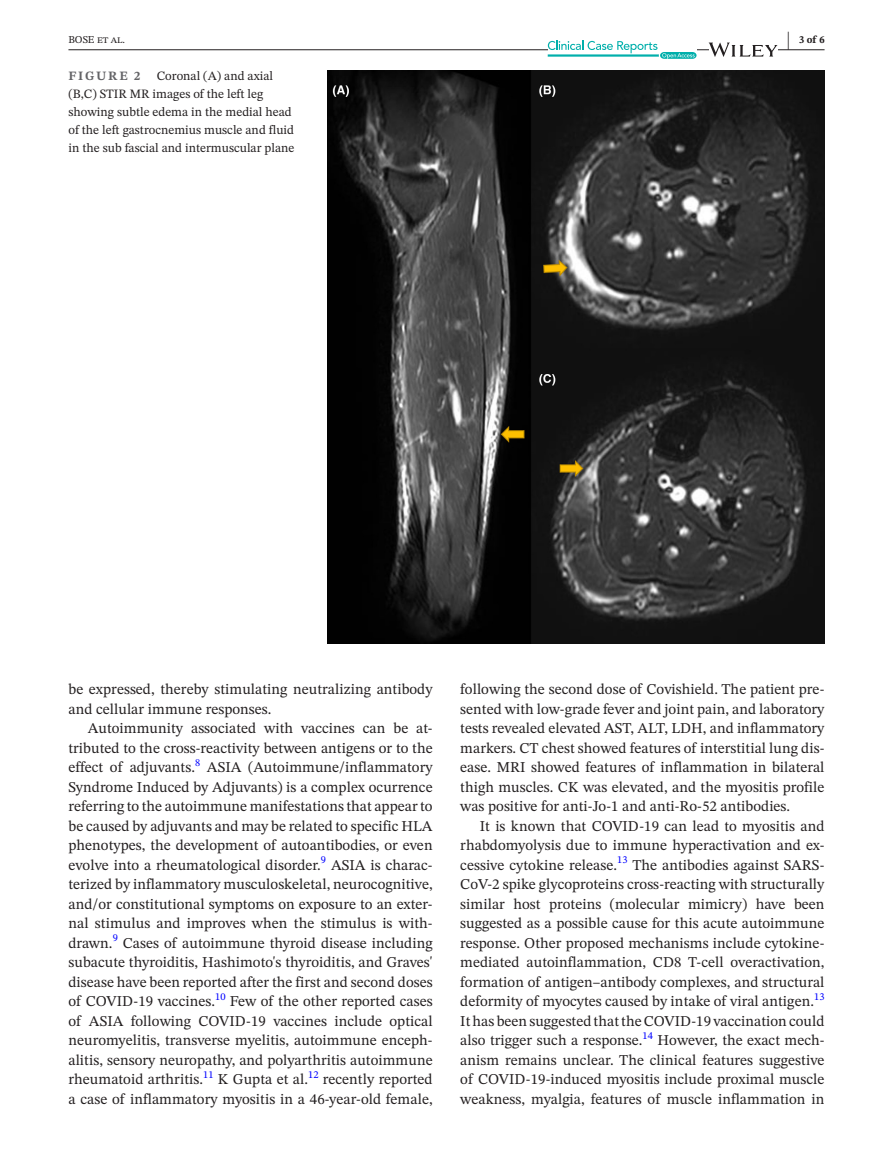
<style>
.page{position:relative;width:893px;height:1174px;background:#fff}
.page>*{position:absolute;margin:0;border:0;box-sizing:border-box;transform-origin:0 0}
.t1{font:700 21px "STIX Two Text";color:#231f20;scale:.42 1}
.t2{font:15px/19.5px "STIX Two Text";letter-spacing:.005em;color:#231f20;text-align:justify}
.t3{font:12.75px/18px "STIX Two Text";color:#231f20}
.t4{font:700 12.75px "STIX Two Text";letter-spacing:.14em;color:#636366}
.t5{font:10.5px "STIX Two Text";letter-spacing:.005em;color:#00f}
.t6{font:10.5px "STIX Two Text";color:#231f20}
.t7{font:700 10.5px "STIX Two Text";color:#231f20}
</style>
<div class="page">
<hr style="left:68px;top:49px;width:756px;height:1px;background:#231f20">
<svg style="left:548px;top:41px;width:148px;height:18px"></svg>
<svg style="left:709px;top:43px;width:68px;height:14px"></svg>
<img style="left:327px;top:70px;width:497px;height:573px">
<h1 class="t1" style="left:787px;top:24px;width:8px">|</h1>
<p class="t6" style="left:68px;top:32px;width:58px">BOSE et al.</p>
<p class="t7" style="left:799px;top:32px;width:27px">3 of 6</p>
<p class="t3" style="left:68px;top:66px;width:227px;text-indent:88px">Coronal (A) and axial (B,C) STIR MR images of the left leg showing subtle edema in the medial head of the left gastrocnemius muscle and fluid in the sub fascial and intermuscular plane</p>
<p class="t4" style="left:68px;top:66px;width:73px">FIGURE 2</p>
<p class="t2" style="left:68px;top:679px;width:366px">be expressed, thereby stimulating neutralizing antibody and cellular immune responses.</p>
<p class="t2" style="left:68px;top:718px;width:366px;text-indent:20px">Autoimmunity associated with vaccines can be at&shy;tributed to the cross-reactivity between antigens or to the effect of adjuvants.</p>
<p class="t5" style="left:195px;top:754px;width:7px">8</p>
<p class="t2" style="left:68px;top:757px;width:366px;text-indent:139px">ASIA (Autoimmune/inflammatory Syndrome Induced by Adjuvants) is a complex ocurrence referring to the autoimmune manifestations that appear to be caused by adjuvants and may be related to specific HLA phenotypes, the development of autoantibodies, or even evolve into a rheumatological disorder.</p>
<p class="t5" style="left:321px;top:852px;width:7px">9</p>
<p class="t2" style="left:68px;top:855px;width:366px;text-indent:263px">ASIA is charac&shy;terized by inflammatory musculoskeletal, neurocognitive, and/or constitutional symptoms on exposure to an exter&shy;nal stimulus and improves when the stimulus is with&shy;drawn.</p>
<p class="t5" style="left:113px;top:930px;width:7px">9</p>
<p class="t2" style="left:68px;top:933px;width:366px;text-indent:54px">Cases of autoimmune thyroid disease including subacute thyroiditis, Hashimoto's thyroiditis, and Graves' disease have been reported after the first and second doses of COVID-19 vaccines.</p>
<p class="t5" style="left:215px;top:988px;width:12px">10</p>
<p class="t2" style="left:68px;top:991px;width:366px;text-indent:161px">Few of the other reported cases of ASIA following COVID-19 vaccines include optical neuromyelitis, transverse myelitis, autoimmune enceph&shy;alitis, sensory neuropathy, and polyarthritis autoimmune rheumatoid arthritis.</p>
<p class="t5" style="left:203px;top:1066px;width:12px">11</p>
<p class="t2" style="left:218px;top:1069px;width:92px">K Gupta et al.</p>
<p class="t5" style="left:308px;top:1066px;width:12px">12</p>
<p class="t2" style="left:68px;top:1069px;width:366px;text-align:right">recently reported<br>a case of inflammatory myositis in a 46-year-old female,</p>
<p class="t2" style="left:460px;top:679px;width:366px">following the second dose of Covishield. The patient pre&shy;sented with low-grade fever and joint pain, and laboratory tests revealed elevated AST, ALT, LDH, and inflammatory markers. CT chest showed features of interstitial lung dis&shy;ease. MRI showed features of inflammation in bilateral thigh muscles. CK was elevated, and the myositis profile was positive for anti-Jo-1 and anti-Ro-52 antibodies.</p>
<p class="t2" style="left:460px;top:816px;width:366px;text-indent:20px">It is known that COVID-19 can lead to myositis and rhabdomyolysis due to immune hyperactivation and ex&shy;cessive cytokine release.<sup>13</sup> The antibodies against SARS-CoV-2 spike glycoproteins cross-reacting with structurally similar host proteins (molecular mimicry) have been suggested as a possible cause for this acute autoimmune response. Other proposed mechanisms include cytokine&shy;mediated autoinflammation, CD8 T-cell overactivation, formation of antigen–antibody complexes, and structural deformity of myocytes caused by intake of viral antigen.</p>
<p class="t5" style="left:814px;top:988px;width:12px">13</p>
<p class="t2" style="left:460px;top:1011px;width:366px">It has been suggested that the COVID-19 vaccination could also trigger such a response.</p>
<p class="t5" style="left:643px;top:1027px;width:12px">14</p>
<p class="t2" style="left:460px;top:1030px;width:366px;text-indent:197px">However, the exact mech&shy;anism remains unclear. The clinical features suggestive of COVID-19-induced myositis include proximal muscle weakness, myalgia, features of muscle inflammation in</p>
</div>
